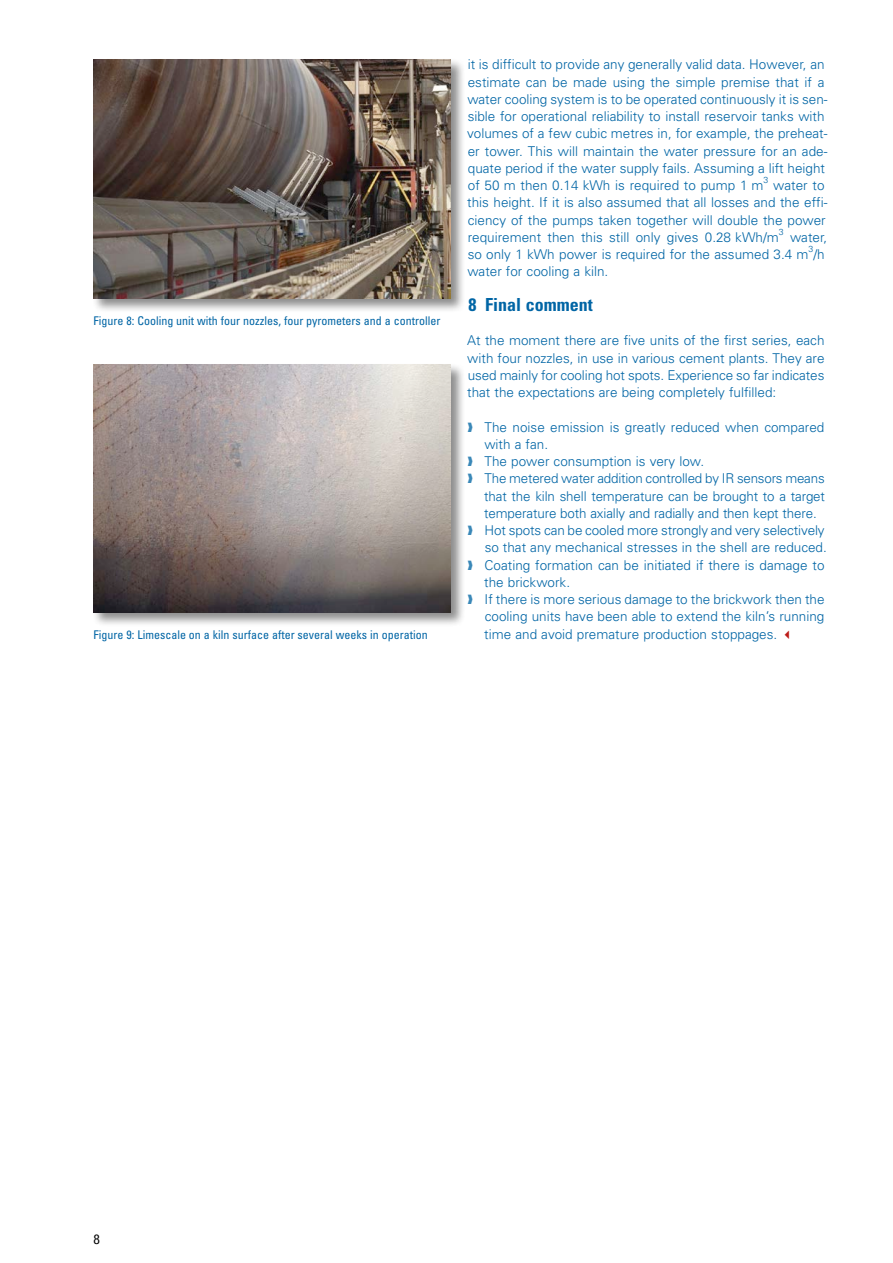
<style>
.page{position:relative;width:893px;height:1263px;background:#fff}
.page>*{position:absolute;margin:0;border:0;box-sizing:border-box;transform-origin:0 0}
.t1{font:700 condensed 18px "Univers";color:#0065a5}
.t2{font:300 13.5px/17.2px "Univers";color:#0065a5}
.t3{font:condensed 13.5px "Helvetica Neue";color:#000}
.t4{font:condensed 12px "Univers";color:#0065a5}
.t5{font:300 8.7px "Univers";color:#0065a5}
.s1{color:#bc1c18}
</style>
<div class="page">
<div style="left:92px;top:58px;width:373px;height:255px;background:#000;opacity:.45"></div>
<img style="left:94px;top:60px;width:357px;height:238px">
<div style="left:92px;top:363px;width:373px;height:264px;background:#000;opacity:.45"></div>
<img style="left:94px;top:364px;width:357px;height:248px">
<p class="t4" style="left:94px;top:313px;width:348px">Figure 8: Cooling unit with four nozzles, four pyrometers and a controller</p>
<p class="t4" style="left:94px;top:627px;width:336px">Figure 9: Limescale on a kiln surface after several weeks in operation</p>
<p class="t2" style="left:467px;top:56px;width:362px">it is difficult to provide any generally valid data. However, an estimate can be made using the simple premise that if a water cooling system is to be operated continuously it is sen&shy;sible for operational reliability to install reservoir tanks with volumes of a few cubic metres in, for example, the preheat&shy;er tower. This will maintain the water pressure for an ade&shy;quate period if the water supply fails. Assuming a lift height of 50 m then 0.14 kWh is required to pump 1 m</p>
<p class="t5" style="left:764px;top:175px;width:6px">3</p>
<p class="t2" style="left:467px;top:177px;width:362px;text-indent:306px">water to this height. If it is also assumed that all losses and the effi&shy;ciency of the pumps taken together will double the power requirement then this still only gives 0.28 kWh/m</p>
<p class="t5" style="left:779px;top:227px;width:6px">3</p>
<p class="t2" style="left:468px;top:228px;width:361px;text-align:right">water,<br>so only 1 kWh power is required for the assumed 3.4 m /h</p>
<p class="t5" style="left:808px;top:244px;width:6px">3</p>
<p class="t2" style="left:467px;top:263px;width:143px">water for cooling a kiln.</p>
<h1 class="t1" style="left:468px;top:293px;width:126px">8 Final comment</h1>
<p class="t2" style="left:467px;top:332px;width:359px;text-align:justify">At the moment there are five units of the first series, each with four nozzles, in use in various cement plants. They are used mainly for cooling hot spots. Experience so far indicates that the expectations are being completely fulfilled:</p>
<p class="t2" style="left:484px;top:418px;width:344px">The noise emission is greatly reduced when compared with a fan.<br>The power consumption is very low.<br>The metered water addition controlled by IR sensors means that the kiln shell temperature can be brought to a target temperature both axially and radially and then kept there.<br>Hot spots can be cooled more strongly and very selectively so that any mechanical stresses in the shell are reduced.<br>Coating formation can be initiated if there is damage to the brickwork.<br>If there is more serious damage to the brickwork then the cooling units have been able to extend the kiln’s running time and avoid premature production stoppages. <span class="s1">✓</span></p>
<p class="t3" style="left:94px;top:1232px;width:8px">8</p>
</div>
